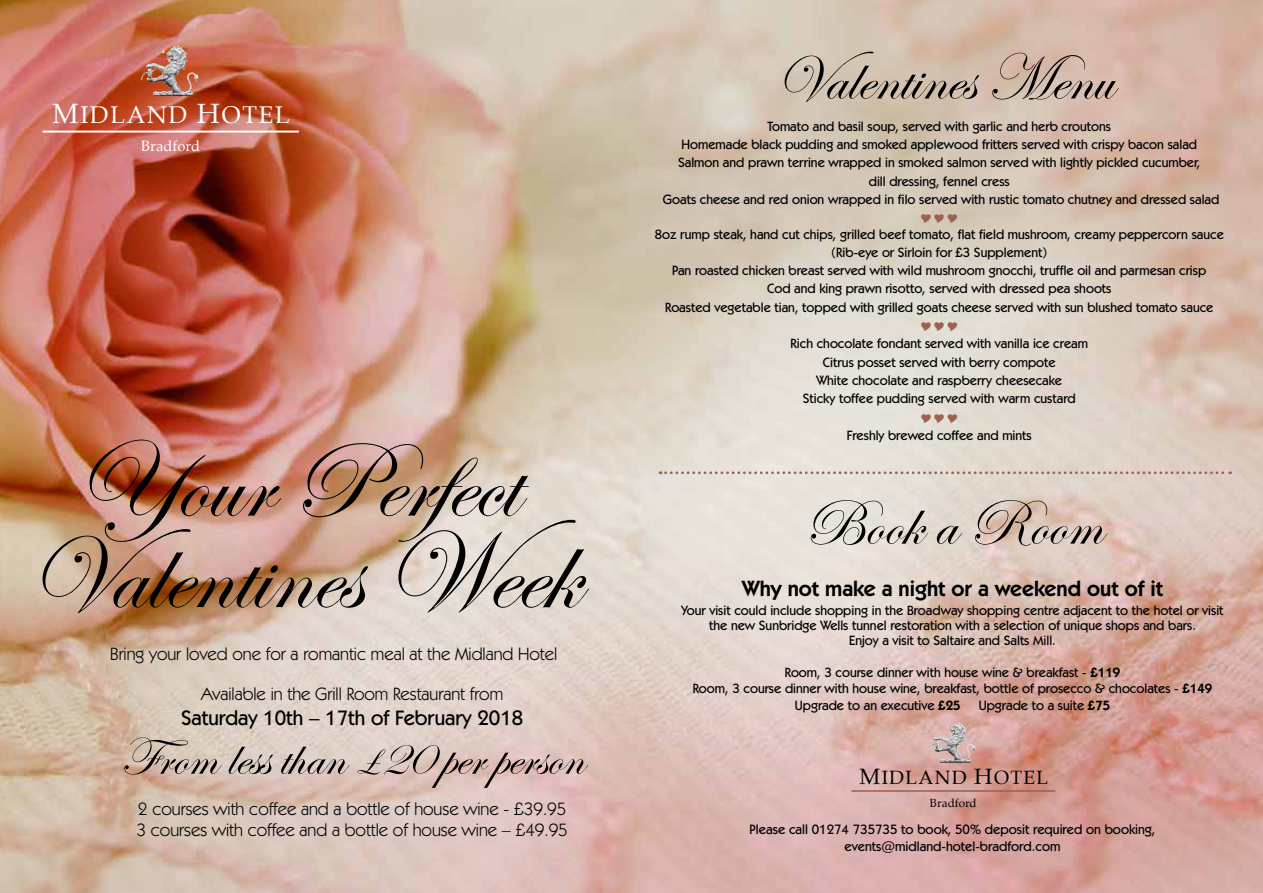
<style>
.page{position:relative;width:1263px;height:893px;background:#fff}
.page>*{position:absolute;margin:0;border:0;box-sizing:border-box;transform-origin:0 0}
.t1{font:109.2px/91.5px "Edwardian Script ITC";color:#000;text-align:center}
.t2{font:65.55px "Edwardian Script ITC";color:#000}
.t3{font:54px "Edwardian Script ITC";color:#000}
.t4{font:24.15px "Palatino";letter-spacing:.07em;color:#fff}
.t5{font:600 21.9px "Kabel IT Cby BT";color:#000}
.t6{font:500 21px "Kabel IT Cby BT";color:#000}
.t7{font:19.2px "Palatino";letter-spacing:.07em;color:#000}
.t8{font:18px/21px "Kabel IT Cby BT";color:#000}
.t9{font:14.85px "Palatino";color:#fff}
.t10{font:500 13.65px/16.4px "Kabel IT Cby BT";color:#000;text-align:center}
.t11{font:500 13.5px/18.3px "Kabel IT Cby BT";color:#000;text-align:center}
.t12{font:11.85px "Palatino";color:#000}
.s1{font-size:27.9px}
.s2{font-size:114.9px}
.s3{font-weight:600}
.s4{font-size:22.2px}
</style>
<div class="page">
<img style="left:0;top:0;width:1263px;height:893px">
<hr style="left:43px;top:131px;width:256px;height:2px;background:#fff">
<img style="left:141px;top:45px;width:37px;height:38px">
<hr style="left:851px;top:790px;width:204px;height:2px;background:#9b6250">
<img style="left:930px;top:722px;width:29px;height:30px">
<svg style="left:660px;top:471px;width:571px;height:3px;background:#cab2a6"></svg>
<svg style="left:921px;top:214px;width:36px;height:10px"></svg>
<svg style="left:921px;top:322px;width:36px;height:9px"></svg>
<svg style="left:921px;top:414px;width:36px;height:9px"></svg>
<h3 class="t4" style="left:52px;top:95px;width:239px"><span class="s1">M</span>IDLAND <span class="s1">H</span>OTEL</h3>
<p class="t9" style="left:141px;top:134px;width:60px">Bradford</p>
<h1 class="t1" style="left:26px;top:441px;width:554px">Your Perfect<br>Valentine<span class="s2">s Week</span></h1>
<h3 class="t8" style="left:110px;top:643px;width:448px">Bring your loved one for a romantic meal at the Midland Hotel</h3>
<h3 class="t8" style="left:201px;top:683px;width:304px">Available in the Grill Room Restaurant from</h3>
<h3 class="t6" style="left:181px;top:705px;width:344px">Saturday 10th – 17th of February 2018</h3>
<h3 class="t3" style="left:121px;top:727px;width:463px">From less than £20 per person</h3>
<h3 class="t8" style="left:136px;top:798px;width:433px">2 courses with coffee and a bottle of house wine - £39.95<br>3 courses with coffee and a bottle of house wine – £49.95</h3>
<h2 class="t2" style="left:775px;top:42px;width:339px">Valentines Menu</h2>
<p class="t11" style="left:663px;top:117px;width:558px">Tomato and basil soup, served with garlic and herb croutons<br>Homemade black pudding and smoked applewood fritters served with crispy bacon salad Salmon and prawn terrine wrapped in smoked salmon served with lightly pickled cucumber,<br>dill dressing, fennel cress<br>Goats cheese and red onion wrapped in filo served with rustic tomato chutney and dressed salad</p>
<p class="t11" style="left:655px;top:224px;width:571px">8oz rump steak, hand cut chips, grilled beef tomato, flat field mushroom, creamy peppercorn sauce (Rib-eye or Sirloin for £3 Supplement)<br>Pan roasted chicken breast served with wild mushroom gnocchi, truffle oil and parmesan crisp<br>Cod and king prawn risotto, served with dressed pea shoots<br>Roasted vegetable tian, topped with grilled goats cheese served with sun blushed tomato sauce</p>
<p class="t11" style="left:790px;top:334px;width:299px">Rich chocolate fondant served with vanilla ice cream Citrus posset served with berry compote<br>White chocolate and raspberry cheesecake<br>Sticky toffee pudding served with warm custard</p>
<p class="t11" style="left:847px;top:426px;width:186px">Freshly brewed coffee and mints</p>
<h2 class="t2" style="left:803px;top:487px;width:300px">Book a Room</h2>
<h3 class="t5" style="left:742px;top:575px;width:423px">Why not make a night or a weekend out of it</h3>
<p class="t11" style="left:681px;top:602px;width:543px;line-height:15px">Your visit could include shopping in the Broadway shopping centre adjacent to the hotel or visit the new Sunbridge Wells tunnel restoration with a selection of unique shops and bars.<br>Enjoy a visit to Saltaire and Salts Mill.</p>
<p class="t11" style="left:785px;top:663px;width:337px">Room, 3 course dinner with house wine &amp; breakfast - <span class="s3">£119</span></p>
<p class="t11" style="left:693px;top:679px;width:521px">Room, 3 course dinner with house wine, breakfast, bottle of prosecco &amp; chocolates - <span class="s3">£149</span></p>
<p class="t11" style="left:795px;top:695px;width:167px">Upgrade to an executive <span class="s3">£25</span></p>
<p class="t11" style="left:979px;top:695px;width:133px">Upgrade to a suite <span class="s3">£75</span></p>
<h3 class="t7" style="left:859px;top:762px;width:190px"><span class="s4">M</span>IDLAND <span class="s4">H</span>OTEL</h3>
<p class="t12" style="left:930px;top:793px;width:48px">Bradford</p>
<p class="t10" style="left:749px;top:821px;width:408px">Please call 01274 735735 to book, 50% deposit required on booking, events@midland-hotel-bradford.com</p>
</div>
